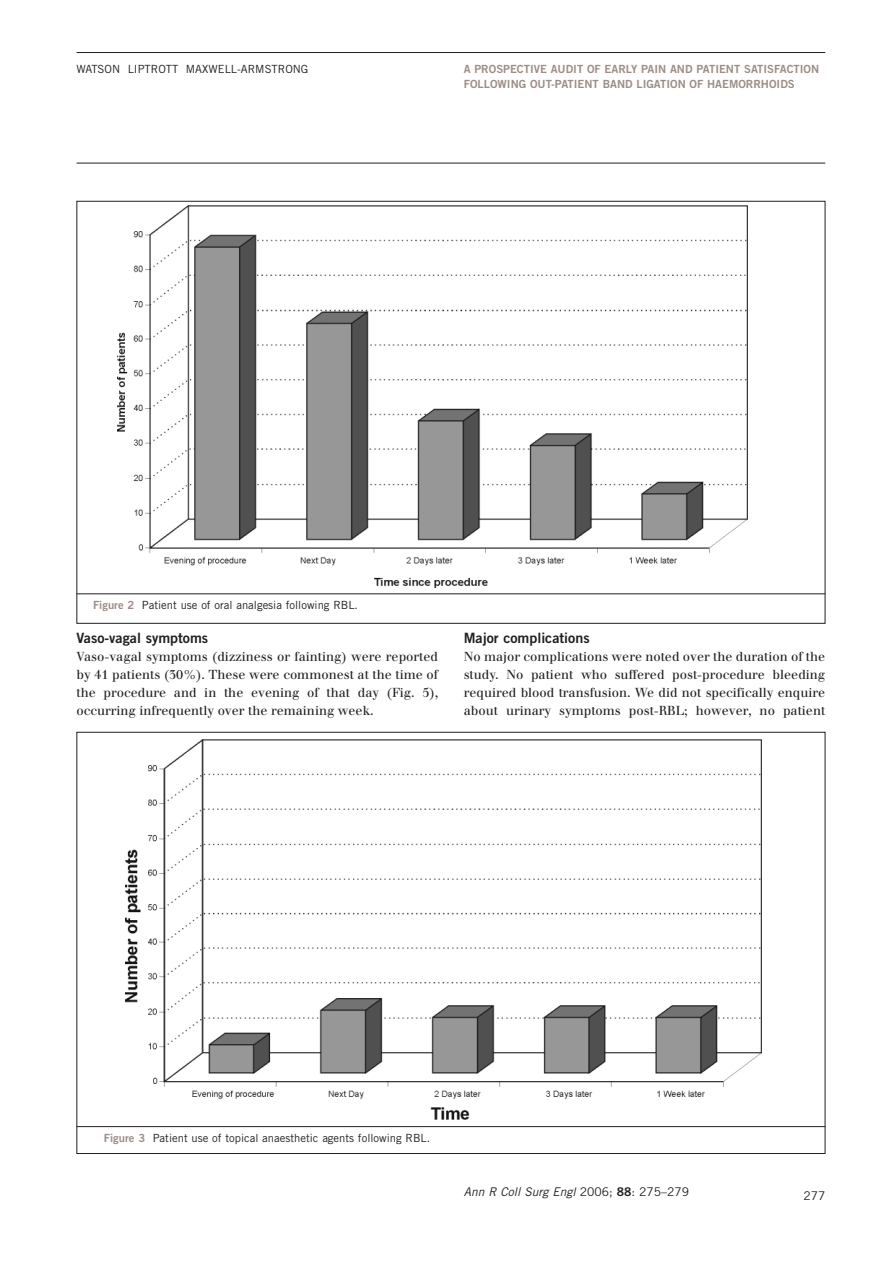
<style>
.page{position:relative;width:893px;height:1263px;background:#fff}
.page>*{position:absolute;margin:0;border:0;box-sizing:border-box;transform-origin:0 0}
.t1{font:14.25px "Trade Gothic Bold Two";color:#231f20}
.t2{font:12.75px/18px "Walbaum";color:#231f20;text-align:justify}
.t3{font:italic 12px "Trade Gothic";color:#231f20}
.t4{font:12px "Trade Gothic";color:#231f20}
.t5{font:11.25px "Trade Gothic";color:#231f20}
.t6{font:11.25px/15px "Trade Gothic Bold Two";color:#9d8d85}
.s1{font-family:"Trade Gothic Bold Two";color:#9d8d85}
.s2{font-style:normal}
.s3{font-family:"Trade Gothic Bold Two";font-style:normal}
</style>
<div class="page">
<hr style="left:77px;top:52px;width:748px;height:1px;background:#231f20">
<hr style="left:77px;top:163px;width:748px;height:1px;background:#231f20">
<img style="left:117px;top:206px;width:630px;height:382px">
<img style="left:125px;top:739px;width:636px;height:381px">
<hr style="left:77px;top:1126px;width:748px;height:1px;background:#231f20">
<hr style="left:77px;top:594px;width:748px;height:1px;background:#231f20">
<p class="t5" style="left:77px;top:64px;width:233px">WATSON LIPTROTT MAXWELL-ARMSTRONG</p>
<p class="t6" style="left:464px;top:62px;width:357px">A PROSPECTIVE AUDIT OF EARLY PAIN AND PATIENT SATISFACTION<br>FOLLOWING OUT-PATIENT BAND LIGATION OF HAEMORRHOIDS</p>
<p class="t5" style="left:93px;top:601px;width:266px"><span class="s1">Figure 2</span> Patient use of oral analgesia following RBL.</p>
<p class="t1" style="left:77px;top:633px;width:133px">Vaso-vagal symptoms</p>
<p class="t2" style="left:77px;top:649px;width:363px">Vaso-vagal symptoms (dizziness or fainting) were reported by 41 patients (30%). These were commonest at the time of the procedure and in the evening of that day (Fig. 5), occurring infrequently over the remaining week.</p>
<p class="t1" style="left:463px;top:633px;width:127px">Major complications</p>
<p class="t2" style="left:463px;top:649px;width:363px">No major complications were noted over the duration of the study. No patient who suffered post-procedure bleeding required blood transfusion. We did not specifically enquire about urinary symptoms post-RBL; however, no patient</p>
<p class="t5" style="left:104px;top:1134px;width:328px"><span class="s1">Figure 3</span> Patient use of topical anaesthetic agents following RBL.</p>
<p class="t3" style="left:463px;top:1188px;width:227px">Ann R Coll Surg Engl <span class="s2">2006;</span> <span class="s3">88</span><span class="s2">: 275–279</span></p>
<p class="t4" style="left:803px;top:1191px;width:23px">277</p>
</div>
